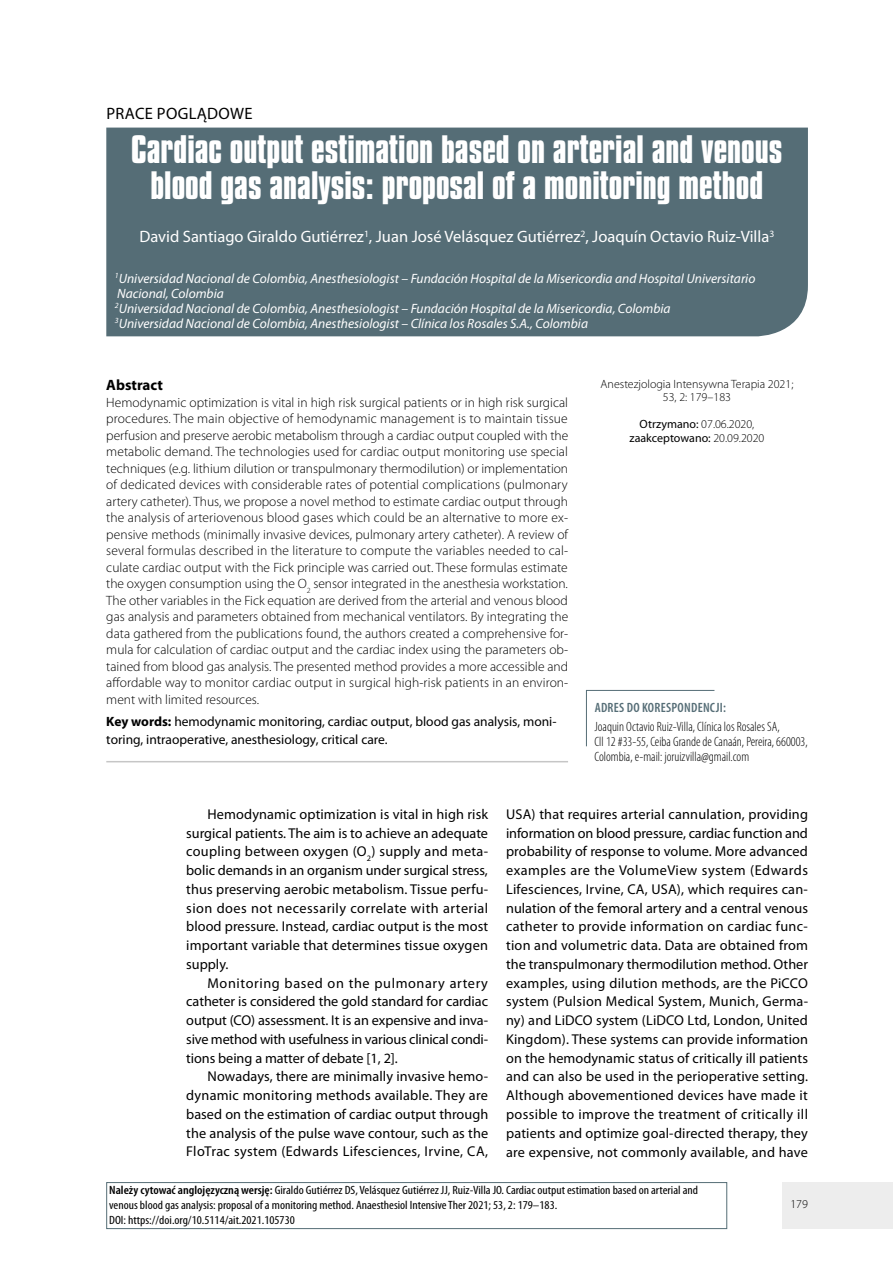
<style>
.page{position:relative;width:893px;height:1263px;background:#fff}
.page>*{position:absolute;margin:0;border:0;box-sizing:border-box;transform-origin:0 0}
.t1{font:700 33px/36px "Compacta PL";color:#fff;text-align:center}
.t2{font:16.5px "Myriad Pro";color:#fff}
.t3{font:16.5px "Myriad Pro";letter-spacing:.02em;color:#000}
.t4{font:700 15px "Myriad Pro";color:#000}
.t5{font:14.25px/18.8px "Myriad Pro";letter-spacing:.01em;color:#000;text-align:justify}
.t6{font:300 13.5px/16.5px "Myriad Pro";color:#000;text-align:justify}
.t7{font:italic 13.5px/15px "Myriad Pro";color:#fff}
.t8{font:300 condensed 13.5px/15px "Myriad Pro";color:#000}
.t9{font:13.5px/18px "Myriad Pro";color:#000}
.t10{font:600 condensed 13.5px "Myriad Pro";letter-spacing:.02em;color:#556d76}
.t11{font:condensed 12px/15px "Myriad Pro";color:#000;scale:1.1 1}
.t12{font:300 12px/13.5px "Myriad Pro";color:#000;text-align:center}
.t13{font:12px/13.5px "Myriad Pro";color:#000;text-align:center}
.s1{font-weight:700}
.s2{font-weight:300}
.s3{font-weight:600}
</style>
<div class="page">
<div style="left:782px;top:1182px;width:111px;height:47px;background:#ededed"></div>
<div style="left:106px;top:128px;width:702px;height:208px;background:#556d76"></div>
<svg style="left:586px;top:690px;width:129px;height:57px"></svg>
<hr style="left:106px;top:761px;width:462px;height:1px;background:#c6c6c6">
<div style="left:106px;top:1182px;width:621px;height:47px;border:1px solid #556d76"></div>
<p class="t3" style="left:106px;top:103px;width:148px">PRACE POGLĄDOWE</p>
<h1 class="t1" style="left:131px;top:132px;width:653px">Cardiac output estimation based on arterial and venous blood gas analysis: proposal of a monitoring method</h1>
<p class="t2" style="left:139px;top:227px;width:636px">David Santiago Giraldo Gutiérrez<sup>1</sup>, Juan José Velásquez Gutiérrez<sup>2</sup>, Joaquín Octavio Ruiz-Villa<sup>3</sup></p>
<p class="t7" style="left:115px;top:271px;width:642px"><sup>1</sup>Universidad Nacional de Colombia, Anesthesiologist – Fundación Hospital de la Misericordia and Hospital Universitario Nacional, Colombia<br><sup>2</sup>Universidad Nacional de Colombia, Anesthesiologist – Fundación Hospital de la Misericordia, Colombia<br><sup>3</sup>Universidad Nacional de Colombia, Anesthesiologist – Clínica los Rosales S.A., Colombia</p>
<p class="t4" style="left:106px;top:375px;width:58px">Abstract</p>
<p class="t6" style="left:106px;top:394px;width:463px">Hemodynamic optimization is vital in high risk surgical patients or in high risk surgical procedures. The main objective of hemodynamic management is to maintain tissue perfusion and preserve aerobic metabolism through a cardiac output coupled with the metabolic demand. The technologies used for cardiac output monitoring use special techniques (e.g. lithium dilution or transpulmonary thermodilution) or implementation of dedicated devices with considerable rates of potential complications (pulmonary artery catheter). Thus, we propose a novel method to estimate cardiac output through the analysis of arteriovenous blood gases which could be an alternative to more ex&shy;pensive methods (minimally invasive devices, pulmonary artery catheter). A review of several formulas described in the literature to compute the variables needed to cal&shy;culate cardiac output with the Fick principle was carried out. These formulas estimate the oxygen consumption using the O<sub>2</sub> sensor integrated in the anesthesia workstation.<br>The other variables in the Fick equation are derived from the arterial and venous blood gas analysis and parameters obtained from mechanical ventilators. By integrating the data gathered from the publications found, the authors created a comprehensive for&shy;mula for calculation of cardiac output and the cardiac index using the parameters ob&shy;tained from blood gas analysis. The presented method provides a more accessible and affordable way to monitor cardiac output in surgical high-risk patients in an environ&shy;ment with limited resources.</p>
<p class="t9" style="left:106px;top:712px;width:452px"><span class="s1">Key words:</span> hemodynamic monitoring, cardiac output, blood gas analysis, moni&shy;toring, intraoperative, anesthesiology, critical care.</p>
<p class="t12" style="left:601px;top:377px;width:194px">Anestezjologia Intensywna Terapia 2021;<br>53, 2: 179–183</p>
<p class="t13" style="left:630px;top:417px;width:136px">Otrzymano: <span class="s2">07.06.2020, </span>zaakceptowano: <span class="s2">20.09.2020</span></p>
<p class="t10" style="left:595px;top:699px;width:133px">ADRES DO KORESPONDENCJI:</p>
<p class="t8" style="left:595px;top:719px;width:215px">Joaquin Octavio Ruiz-Villa, Clínica los Rosales SA,<br>Cll 12 #33-55, Ceiba Grande de Canaán, Pereira, 660003,<br>Colombia, e-mail: joruizvilla@gmail.com</p>
<p class="t5" style="left:186px;top:804px;width:303px;text-indent:21px">Hemodynamic optimization is vital in high risk surgical patients. The aim is to achieve an adequate coupling between oxygen (O<sub>2</sub>) supply and meta&shy;bolic demands in an organism under surgical stress, thus preserving aerobic metabolism. Tissue perfu&shy;sion does not necessarily correlate with arterial blood pressure. Instead, cardiac output is the most important variable that determines tissue oxygen supply.</p>
<p class="t5" style="left:186px;top:973px;width:303px;text-indent:21px">Monitoring based on the pulmonary artery catheter is considered the gold standard for cardiac output (CO) assessment. It is an expensive and inva&shy;sive method with usefulness in various clinical condi&shy;tions being a matter of debate [1, 2].</p>
<p class="t5" style="left:186px;top:1067px;width:303px;text-indent:21px">Nowadays, there are minimally invasive hemo&shy;dynamic monitoring methods available. They are based on the estimation of cardiac output through the analysis of the pulse wave contour, such as the FloTrac system (Edwards Lifesciences, Irvine, CA,</p>
<p class="t5" style="left:506px;top:804px;width:303px">USA) that requires arterial cannulation, providing information on blood pressure, cardiac function and probability of response to volume. More advanced examples are the VolumeView system (Edwards Lifesciences, Irvine, CA, USA), which requires can&shy;nulation of the femoral artery and a central venous catheter to provide information on cardiac func&shy;tion and volumetric data. Data are obtained from the transpulmonary thermodilution method. Other examples, using dilution methods, are the PiCCO system (Pulsion Medical System, Munich, Germa&shy;ny) and LiDCO system (LiDCO Ltd, London, United Kingdom). These systems can provide information on the hemodynamic status of critically ill patients and can also be used in the perioperative setting.<br>Although abovementioned devices have made it possible to improve the treatment of critically ill patients and optimize goal-directed therapy, they are expensive, not commonly available, and have</p>
<p class="t11" style="left:109px;top:1182px;width:537px"><span class="s3">Należy cytować anglojęzyczną wersję:</span> Giraldo Gutiérrez DS, Velásquez Gutiérrez JJ, Ruiz-Villa JO. Cardiac output estimation based on arterial and venous blood gas analysis: proposal of a monitoring method. Anaesthesiol Intensive Ther 2021; 53, 2: 179–183.<br>DOI: https://doi.org/10.5114/ait.2021.105730</p>
<p class="t12" style="left:790px;top:1197px;width:19px">179</p>
</div>
